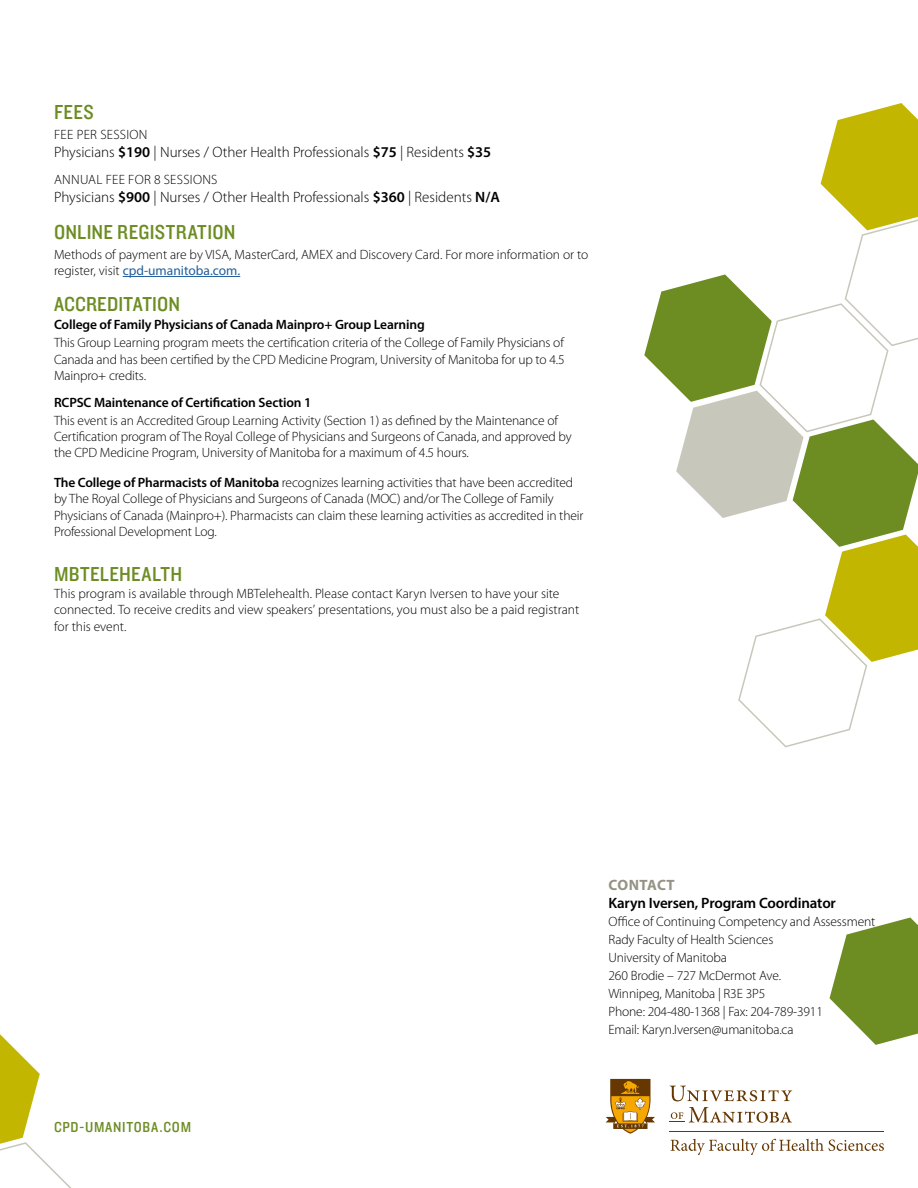
<style>
.page{position:relative;width:918px;height:1188px;background:#fff}
.page>*{position:absolute;margin:0;border:0;box-sizing:border-box;transform-origin:0 0}
.t1{font:21px "Knockout 30 Junior Welterwt";letter-spacing:.01em;color:#6d8d23}
.t2{font:300 15px "Myriad Pro";color:#000}
.t3{font:600 15px "Myriad Pro";letter-spacing:-.01em;color:#000}
.t4{font:15px "Knockout 30 Junior Welterwt";letter-spacing:.05em;color:#6d8d23}
.t5{font:700 15px "Myriad Pro";letter-spacing:.015em;color:#959484}
.t6{font:300 13.5px/16.2px "Myriad Pro";letter-spacing:-.01em;color:#000}
.t7{font:600 13.5px "Myriad Pro";letter-spacing:-.01em;color:#000}
.t8{font:300 13.5px "Myriad Pro";letter-spacing:.02em;color:#000}
.s1{font-weight:600}
.s2{font-weight:400;color:#215e9e}
</style>
<div class="page">
<hr style="left:123px;top:276px;width:117px;height:1px;background:#215e9e">
<svg style="left:644px;top:103px;width:274px;height:645px"></svg>
<svg style="left:0;top:1034px;width:71px;height:154px"></svg>
<svg style="left:670px;top:1086px;width:122px;height:15px"></svg>
<svg style="left:670px;top:1107px;width:122px;height:16px"></svg>
<svg style="left:605px;top:1078px;width:50px;height:56px"></svg>
<hr style="left:670px;top:1131px;width:214px;height:1px;background:#663700">
<svg style="left:670px;top:1139px;width:214px;height:16px"></svg>
<svg style="left:830px;top:918px;width:88px;height:127px"></svg>
<h1 class="t1" style="left:54px;top:98px;width:41px">FEES</h1>
<p class="t8" style="left:54px;top:127px;width:95px">FEE PER SESSION</p>
<p class="t2" style="left:54px;top:143px;width:439px">Physicians <span class="s1">$190</span> | Nurses / Other Health Professionals <span class="s1">$75</span> | Residents <span class="s1">$35</span></p>
<p class="t8" style="left:54px;top:172px;width:165px">ANNUAL FEE FOR 8 SESSIONS</p>
<p class="t2" style="left:54px;top:188px;width:447px">Physicians <span class="s1">$900</span> | Nurses / Other Health Professionals <span class="s1">$360</span> | Residents <span class="s1">N/A</span></p>
<h1 class="t1" style="left:54px;top:218px;width:183px">ONLINE REGISTRATION</h1>
<p class="t6" style="left:54px;top:246px;width:536px">Methods of payment are by VISA, MasterCard, AMEX and Discovery Card. For more information or to register, visit <span class="s2">cpd-umanitoba.com.</span></p>
<h1 class="t1" style="left:54px;top:290px;width:128px">ACCREDITATION</h1>
<p class="t7" style="left:54px;top:316px;width:372px">College of Family Physicians of Canada Mainpro+ Group Learning</p>
<p class="t6" style="left:54px;top:335px;width:512px;text-align:justify">This Group Learning program meets the certification criteria of the College of Family Physicians of Canada and has been certified by the CPD Medicine Program, University of Manitoba for up to 4.5<br>Mainpro+ credits.</p>
<p class="t7" style="left:54px;top:394px;width:259px">RCPSC Maintenance of Certification Section 1</p>
<p class="t6" style="left:54px;top:412px;width:519px">This event is an Accredited Group Learning Activity (Section 1) as defined by the Maintenance of<br>Certification program of The Royal College of Physicians and Surgeons of Canada, and approved by the CPD Medicine Program, University of Manitoba for a maximum of 4.5 hours.</p>
<p class="t6" style="left:54px;top:474px;width:531px"><span class="s1">The College of Pharmacists of Manitoba</span> recognizes learning activities that have been accredited by The Royal College of Physicians and Surgeons of Canada (MOC) and/or The College of Family Physicians of Canada (Mainpro+). Pharmacists can claim these learning activities as accredited in their Professional Development Log.</p>
<h1 class="t1" style="left:54px;top:560px;width:130px">MBTELEHEALTH</h1>
<p class="t6" style="left:54px;top:585px;width:527px">This program is available through MBTelehealth. Please contact Karyn Iversen to have your site connected. To receive credits and view speakers’ presentations, you must also be a paid registrant for this event.</p>
<p class="t4" style="left:54px;top:1117px;width:139px">CPD-UMANITOBA.COM</p>
<p class="t5" style="left:609px;top:875px;width:68px">CONTACT</p>
<p class="t3" style="left:608px;top:893px;width:229px">Karyn Iversen, Program Coordinator</p>
<p class="t6" style="left:608px;top:912px;width:268px;line-height:18px">Office of Continuing Competency and Assessment Rady Faculty of Health Sciences<br>University of Manitoba<br>260 Brodie – 727 McDermot Ave.<br>Winnipeg, Manitoba | R3E 3P5<br>Phone: 204-480-1368 | Fax: 204-789-3911<br>Email: Karyn.Iversen@umanitoba.ca</p>
</div>
